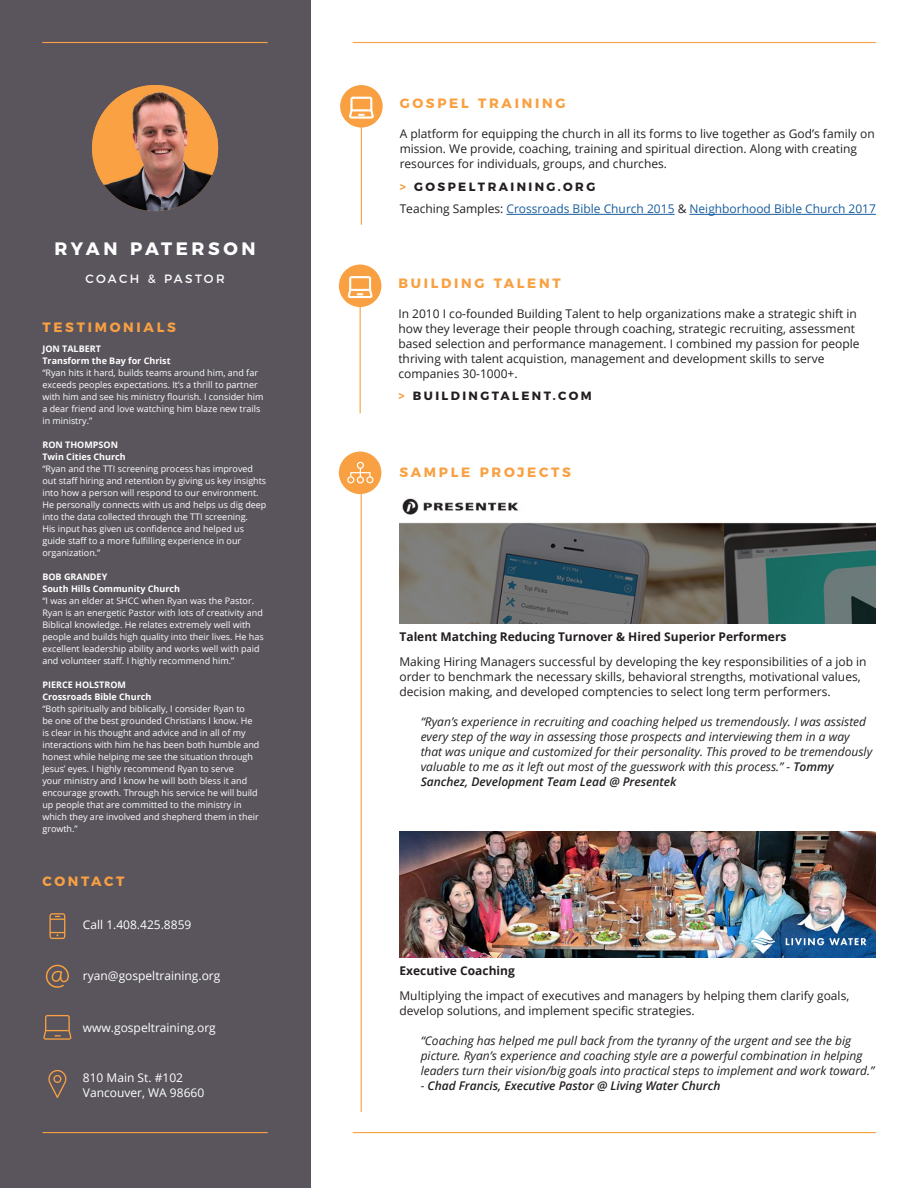
<style>
.page{position:relative;width:918px;height:1188px;background:#fff}
.page>*{position:absolute;margin:0;border:0;box-sizing:border-box;transform-origin:0 0}
.t1{font:700 18px "Montserrat";letter-spacing:.2em;color:#fff}
.Body{font:700 13.5px "Montserrat";letter-spacing:.2em;color:#f8a042}
.Body-2{font:12px/15px "Open Sans";color:#231f20}
.Body-3{font:italic 12px/15px "Open Sans";color:#231f20}
.t2{font:12px/15px "Open Sans";color:#fff}
.Body-4{font:700 12px "Open Sans";color:#231f20}
.Body-5{font:12px "Open Sans";color:#175d9e}
.Body-6{font:italic 600 12px "Open Sans";color:#231f20}
.Body-7{font:700 12px "Montserrat";letter-spacing:.2em;color:#231f20}
.t3{font:12px "Montserrat";letter-spacing:.185em;color:#fff}
.Body-8{font:9px/12px "Open Sans";color:#fff}
.Body-9{font:700 9px "Open Sans";color:#fff}
.s1{color:#f8a042}
.s2{color:#231f20}
.s3{font-weight:600}
.s4{font-weight:400}
</style>
<div class="page">
<div style="left:0;top:0;width:310px;height:1188px;background:#5a555d"></div>
<div style="left:339px;top:265px;width:42px;height:42px;background:#f8a042;border-radius:50%"></div>
<div style="left:340px;top:85px;width:43px;height:43px;background:#f8a042;border-radius:50%"></div>
<hr style="left:361px;top:124px;width:1px;height:101px;background:#f8a042">
<hr style="left:360px;top:304px;width:1px;height:109px;background:#f8a042">
<hr style="left:43px;top:1132px;width:225px;height:1px;background:#f8a042">
<hr style="left:353px;top:42px;width:523px;height:1px;background:#f8a042">
<hr style="left:353px;top:1132px;width:523px;height:1px;background:#f8a042">
<svg style="left:43px;top:1015px;width:28px;height:25px"></svg>
<svg style="left:48px;top:1070px;width:18px;height:28px"></svg>
<svg style="left:46px;top:965px;width:23px;height:23px"></svg>
<svg style="left:49px;top:913px;width:16px;height:26px"></svg>
<img style="left:92px;top:85px;width:126px;height:126px;border-radius:63px">
<hr style="left:42px;top:42px;width:226px;height:1px;background:#f8a042">
<div style="left:339px;top:452px;width:42px;height:42px;background:#f8a042;border-radius:50%"></div>
<hr style="left:361px;top:489px;width:1px;height:623px;background:#f8a042">
<svg style="left:349px;top:97px;width:25px;height:22px"></svg>
<hr style="left:506px;top:214px;width:169px;height:1px;background:#175d9e">
<hr style="left:690px;top:214px;width:186px;height:1px;background:#175d9e">
<svg style="left:347px;top:462px;width:27px;height:21px"></svg>
<img style="left:399px;top:831px;width:477px;height:126px">
<img style="left:399px;top:498px;width:477px;height:126px">
<svg style="left:348px;top:276px;width:25px;height:23px"></svg>
<h1 class="t1" style="left:54px;top:234px;width:203px">RYAN PATERSON</h1>
<h3 class="t3" style="left:86px;top:269px;width:141px">COACH &amp; PASTOR</h3>
<p class="Body" style="left:43px;top:316px;width:135px">TESTIMONIALS</p>
<p class="Body-9" style="left:42px;top:343px;width:60px">JON TALBERT</p>
<p class="Body-9" style="left:42px;top:355px;width:130px">Transform the Bay for Christ</p>
<p class="Body-8" style="left:42px;top:367px;width:223px">“Ryan hits it hard, builds teams around him, and far exceeds peoples expectations. It’s a thrill to partner with him and see his ministry flourish. I consider him a dear friend and love watching him blaze new trails in ministry.”</p>
<p class="Body-9" style="left:42px;top:439px;width:77px">RON THOMPSON</p>
<p class="Body-9" style="left:42px;top:451px;width:85px">Twin Cities Church</p>
<p class="Body-8" style="left:42px;top:463px;width:226px">“Ryan and the TTI screening process has improved out staff hiring and retention by giving us key insights into how a person will respond to our environment.<br>He personally connects with us and helps us dig deep into the data collected through the TTI screening.<br>His input has given us confidence and helped us guide staff to a more fulfilling experience in our organization.”</p>
<p class="Body-9" style="left:42px;top:571px;width:66px">BOB GRANDEY</p>
<p class="Body-9" style="left:42px;top:583px;width:139px">South Hills Community Church</p>
<p class="Body-8" style="left:42px;top:595px;width:223px">“I was an elder at SHCC when Ryan was the Pastor.<br>Ryan is an energetic Pastor with lots of creativity and Biblical knowledge. He relates extremely well with people and builds high quality into their lives. He has excellent leadership ability and works well with paid and volunteer staff. I highly recommend him.”</p>
<p class="Body-9" style="left:42px;top:679px;width:85px">PIERCE HOLSTROM</p>
<p class="Body-9" style="left:42px;top:691px;width:111px">Crossroads Bible Church</p>
<p class="Body-8" style="left:42px;top:703px;width:219px">“Both spiritually and biblically, I consider Ryan to<br>be one of the best grounded Christians I know. He is clear in his thought and advice and in all of my interactions with him he has been both humble and honest while helping me see the situation through Jesus’ eyes. I highly recommend Ryan to serve<br>your ministry and I know he will both bless it and encourage growth. Through his service he will build up people that are committed to the ministry in which they are involved and shepherd them in their growth.”</p>
<h2 class="Body" style="left:43px;top:870px;width:83px">CONTACT</h2>
<h3 class="t2" style="left:83px;top:916px;width:110px">Call 1.408.425.8859</h3>
<h3 class="t2" style="left:83px;top:968px;width:139px">ryan@gospeltraining.org</h3>
<h3 class="t2" style="left:83px;top:1019px;width:134px">www.gospeltraining.org</h3>
<h3 class="t2" style="left:83px;top:1070px;width:123px">810 Main St. #102<br>Vancouver, WA 98660</h3>
<p class="Body" style="left:400px;top:92px;width:167px">GOSPEL TRAINING</p>
<p class="Body-2" style="left:400px;top:126px;width:477px">A platform for equipping the church in all its forms to live together as God’s family on mission. We provide, coaching, training and spiritual direction. Along with creating resources for individuals, groups, and churches.</p>
<p class="Body-7" style="left:400px;top:177px;width:197px"><span class="s1">&gt;</span> GOSPELTRAINING.ORG</p>
<p class="Body-5" style="left:400px;top:201px;width:478px"><span class="s2">Teaching Samples:</span> Crossroads Bible Church 2015 <span class="s2">&amp;</span> Neighborhood Bible Church 2017</p>
<p class="Body" style="left:398px;top:272px;width:164px">BUILDING TALENT</p>
<p class="Body-2" style="left:398px;top:306px;width:463px">In 2010 I co-founded Building Talent to help organizations make a strategic shift in how they leverage their people through coaching, strategic recruiting, assessment based selection and performance management. I combined my passion for people thriving with talent acquistion, management and development skills to serve companies 30-1000+.</p>
<p class="Body-7" style="left:398px;top:386px;width:195px"><span class="s1">&gt;</span> BUILDINGTALENT.COM</p>
<p class="Body" style="left:399px;top:461px;width:173px">SAMPLE PROJECTS</p>
<p class="Body-4" style="left:399px;top:628px;width:388px">Talent Matching Reducing Turnover &amp; Hired Superior Performers</p>
<p class="Body-2" style="left:399px;top:654px;width:469px">Making Hiring Managers successful by developing the key responsibilities of a job in order to benchmark the necessary skills, behavioral strengths, motivational values, decision making, and developed comptencies to select long term performers.</p>
<p class="Body-3" style="left:421px;top:714px;width:453px">“Ryan’s experience in recruiting and coaching helped us tremendously. I was assisted every step of the way in assessing those prospects and interviewing them in a way that was unique and customized for their personality. This proved to be tremendously valuable to me as it left out most of the guesswork with this process.” - <span class="s3">Tommy Sanchez, Development Team Lead @ Presentek</span></p>
<p class="Body-4" style="left:399px;top:962px;width:117px">Executive Coaching</p>
<p class="Body-2" style="left:399px;top:988px;width:451px">Multiplying the impact of executives and managers by helping them clarify goals, develop solutions, and implement specific strategies.</p>
<p class="Body-3" style="left:421px;top:1033px;width:455px">“Coaching has helped me pull back from the tyranny of the urgent and see the big picture. Ryan’s experience and coaching style are a powerful combination in helping leaders turn their vision/big goals into practical steps to implement and work toward.”</p>
<p class="Body-6" style="left:421px;top:1077px;width:301px"><span class="s4">-</span> Chad Francis, Executive Pastor @ Living Water Church</p>
</div>
